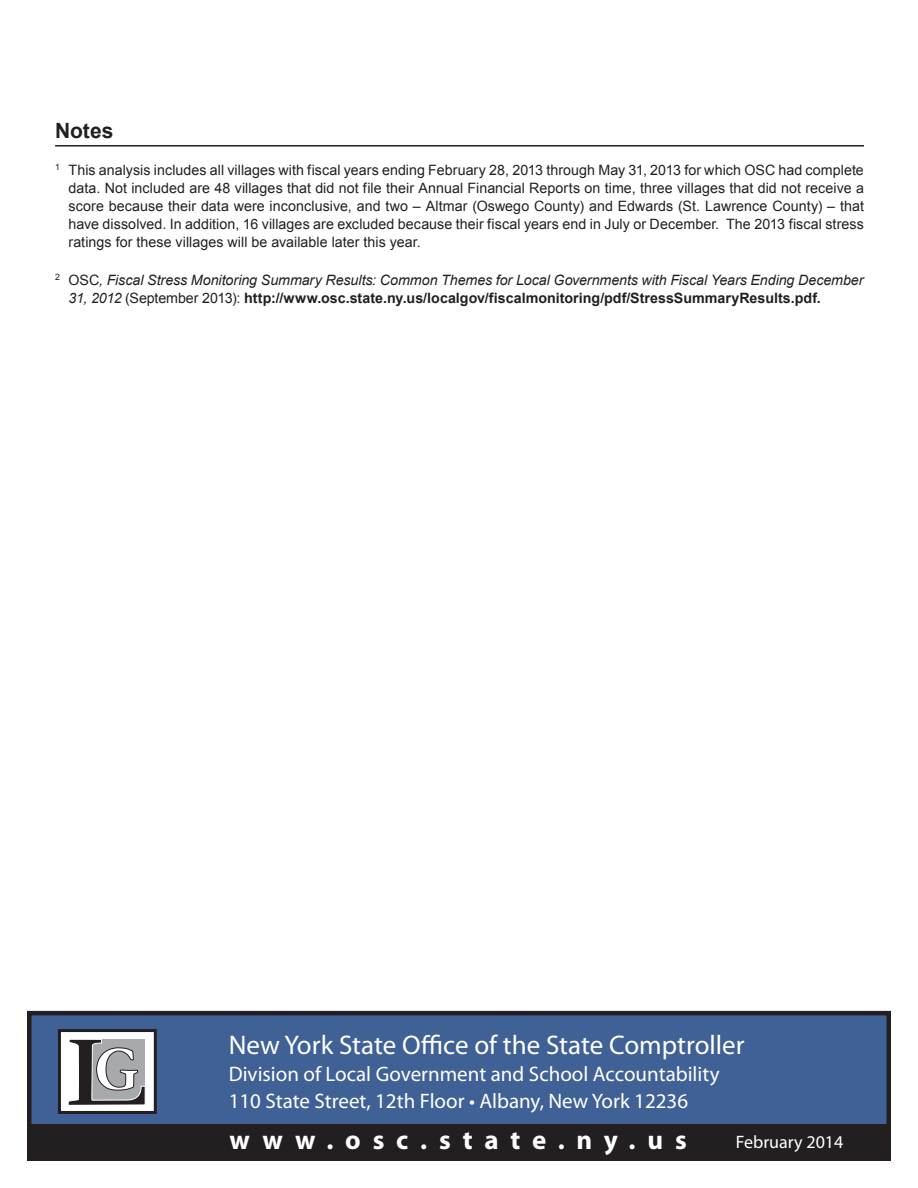
<style>
.page{position:relative;width:918px;height:1188px;background:#fff}
.page>*{position:absolute;margin:0;border:0;box-sizing:border-box;transform-origin:0 0}
.t1{font:27px "Myriad Pro";color:#fff}
.t2{font:700 27px "Myriad Pro";letter-spacing:.44em;color:#fff}
.t3{font:21px "Myriad Pro";color:#fff}
.Ann_Rep_headings{font:700 21px "Arial";color:#231f20}
.t4{font:18px "Myriad Pro";color:#fff}
.footnote{font:14.25px/18px "Arial";letter-spacing:.005em;color:#231f20;text-align:justify}
.footnote-2{font:italic 14.25px/18px "Arial";letter-spacing:-.005em;color:#231f20}
.s1{font-style:normal}
.s2{font-weight:700;font-style:normal}
</style>
<div class="page">
<div style="left:29px;top:1013px;width:860px;height:146px;background:#3f6196"></div>
<div style="left:27px;top:1011px;width:864px;height:150px;border:4px solid #231f20"></div>
<div style="left:27px;top:1124px;width:864px;height:35px;background:#231f20"></div>
<div style="left:59px;top:1031px;width:96px;height:81px;background:#fff"></div>
<div style="left:58px;top:1029px;width:99px;height:85px;border:3px solid #231f20"></div>
<svg style="left:68px;top:1039px;width:77px;height:65px"></svg>
<hr style="left:55px;top:145px;width:809px;height:2px;background:#231f20">
<p class="Ann_Rep_headings" style="left:55px;top:117px;width:60px">Notes</p>
<p class="footnote" style="left:69px;top:161px;width:797px;text-indent:-14px"><sup>1</sup> This analysis includes all villages with fiscal years ending February 28, 2013 through May 31, 2013 for which OSC had complete data. Not included are 48 villages that did not file their Annual Financial Reports on time, three villages that did not receive a score because their data were inconclusive, and two – Altmar (Oswego County) and Edwards (St. Lawrence County) – that have dissolved. In addition, 16 villages are excluded because their fiscal years end in July or December. The 2013 fiscal stress ratings for these villages will be available later this year.</p>
<p class="footnote-2" style="left:69px;top:271px;width:796px;text-indent:-14px"><sup>2</sup> <span class="s1">OSC</span>, Fiscal Stress Monitoring Summary Results: Common Themes for Local Governments with Fiscal Years Ending December<br>31, 2012 <span class="s1">(September 2013):</span> <span class="s2">http://www.osc.state.ny.us/localgov/fiscalmonitoring/pdf/StressSummaryResults.pdf.</span></p>
<p class="t1" style="left:229px;top:1028px;width:517px">New York State Office of the State Comptroller</p>
<p class="t3" style="left:229px;top:1061px;width:492px">Division of Local Government and School Accountability</p>
<p class="t3" style="left:229px;top:1088px;width:461px">110 State Street, 12th Floor • Albany, New York 12236</p>
<p class="t2" style="left:230px;top:1122px;width:459px">www.osc.state.ny.us</p>
<p class="t4" style="left:736px;top:1131px;width:109px">February 2014</p>
</div>
